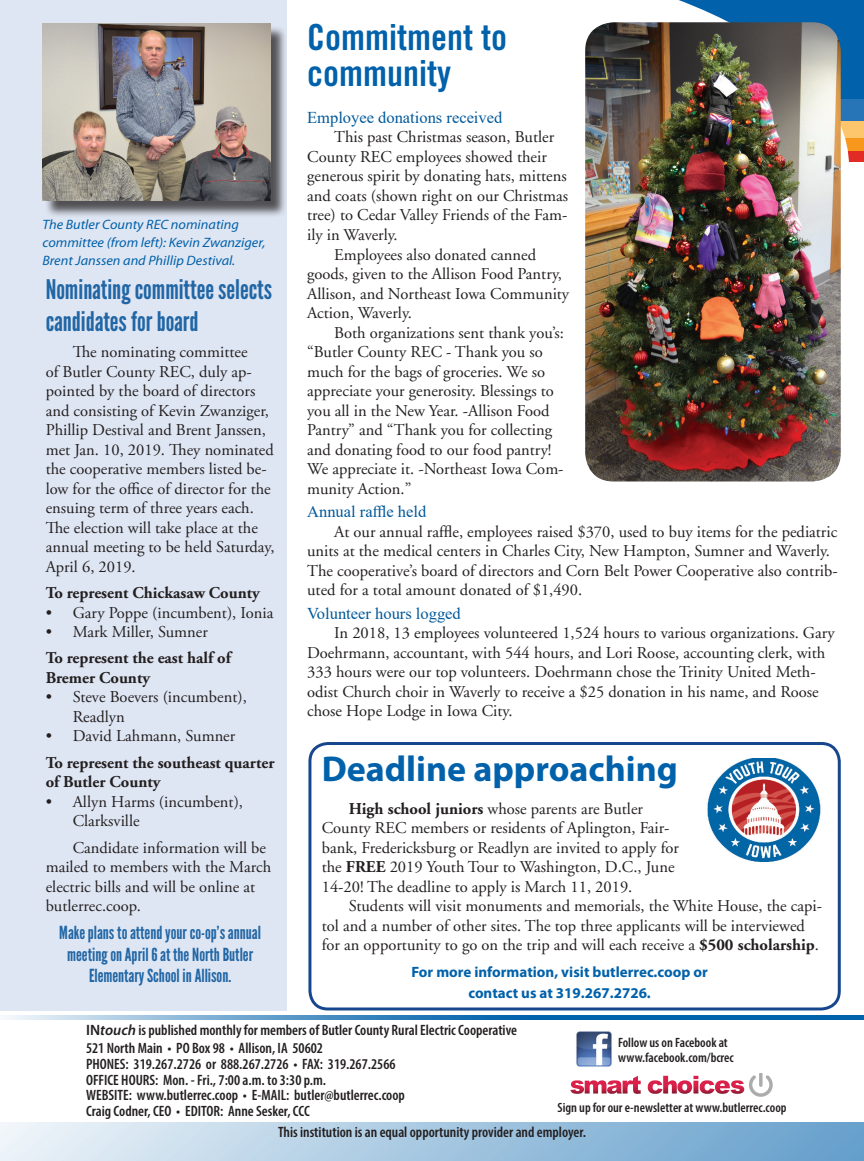
<style>
.page{position:relative;width:864px;height:1161px;background:#fff}
.page>*{position:absolute;margin:0;border:0;box-sizing:border-box;transform-origin:0 0}
.t1{font:36px/36px "Trade Gothic LT Std Bd Cn 20";color:#0161aa}
.t2{font:700 36px "Myriad Pro";color:#0161aa}
.t3{font:27px/32.4px "League Gothic";color:#2166a5}
.t4{font:18px/21.6px "League Gothic";color:#2166a5;text-align:center}
.t5{font:16.5px/19.5px "Adobe Garamond";color:#231f20}
.t6{font:16.5px/19.5px "Adobe Garamond Pro";color:#231f20}
.t7{font:700 16.5px/19.5px "Adobe Garamond Pro";color:#231f20}
.t8{font:16.5px "Times New Roman";color:#00599b}
.t9{font:600 condensed 15px/15.8px "Myriad Pro";color:#231f20}
.t10{font:700 15px/20.2px "Myriad Pro";color:#0161aa;text-align:center}
.t11{font:italic 13.65px/18px "Myriad Pro";color:#0161aa;scale:1.05 1}
.t12{font:600 condensed 13.5px/15px "Myriad Pro";color:#231f20}
.s1{font-weight:700}
.s2{font-stretch:normal}
.s3{font-style:italic;font-stretch:normal}
</style>
<div class="page">
<svg style="left:570px;top:1076px;width:71px;height:18px"></svg>
<svg style="left:648px;top:1073px;width:125px;height:24px"></svg>
<img style="left:576px;top:1031px;width:36px;height:36px">
<div style="left:0;top:1123px;width:864px;height:38px;background:linear-gradient(to right,#edf3f9,#639ecb)"></div>
<svg style="left:5px;top:1015px;width:859px;height:4px;background:#4189bf"></svg>
<div style="left:700px;top:137px;width:164px;height:16px;background:#f7981d"></div>
<div style="left:673px;top:99px;width:191px;height:32px;background:#2774b6"></div>
<div style="left:721px;top:151px;width:143px;height:11px;background:#e12c26"></div>
<div style="left:713px;top:121px;width:151px;height:17px;background:#fec66c"></div>
<svg style="left:679px;top:0;width:170px;height:162px;fill:#0161aa"></svg>
<div style="left:308px;top:742px;width:533px;height:268px;border:3px solid #16468d;border-radius:18px"></div>
<img style="left:585px;top:22px;width:256px;height:460px">
<div style="left:0;top:0;width:287px;height:1010px;background:#dfe6f3"></div>
<div style="left:45px;top:26px;width:243px;height:192px;background:#231f20;opacity:.75"></div>
<img style="left:42px;top:23px;width:228px;height:177px">
<img style="left:707px;top:759px;width:114px;height:103px">
<p class="t11" style="left:42px;top:216px;width:214px">The Butler County REC nominating committee (from left): Kevin Zwanziger,<br>Brent Janssen and Phillip Destival.</p>
<h2 class="t3" style="left:46px;top:273px;width:228px">Nominating committee selects candidates for board</h2>
<p class="t6" style="left:46px;top:343px;width:230px;text-indent:27px">The nominating committee<br>of Butler County REC, duly ap&shy;pointed by the board of directors and consisting of Kevin Zwanziger,<br>Phillip Destival and Brent Janssen, met Jan. 10, 2019. They nominated the cooperative members listed be&shy;low for the office of director for the ensuing term of three years each.<br>The election will take place at the annual meeting to be held Saturday,<br>April 6, 2019.</p>
<p class="t7" style="left:46px;top:584px;width:216px">To represent Chickasaw County</p>
<p class="t6" style="left:46px;top:603px;width:229px">• Gary Poppe (incumbent), Ionia</p>
<p class="t6" style="left:46px;top:623px;width:164px">• Mark Miller, Sumner</p>
<p class="t7" style="left:46px;top:649px;width:187px">To represent the east half of<br>Bremer County</p>
<p class="t6" style="left:73px;top:688px;width:176px;text-indent:-27px">• Steve Boevers (incumbent),<br>Readlyn</p>
<p class="t6" style="left:46px;top:727px;width:191px">• David Lahmann, Sumner</p>
<p class="t7" style="left:46px;top:753px;width:230px">To represent the southeast quarter of Butler County</p>
<p class="t6" style="left:73px;top:792px;width:172px;text-indent:-27px">• Allyn Harms (incumbent),<br>Clarksville</p>
<p class="t6" style="left:46px;top:838px;width:227px;text-indent:27px">Candidate information will be mailed to members with the March electric bills and will be online at butlerrec.coop.</p>
<p class="t4" style="left:59px;top:922px;width:203px">Make plans to attend your co-op’s annual meeting on April 6 at the North Butler<br>Elementary School in Allison.</p>
<h1 class="t1" style="left:307px;top:19px;width:201px">Commitment to community</h1>
<p class="t8" style="left:307px;top:106px;width:197px">Employee donations received</p>
<p class="t5" style="left:334px;top:128px;width:222px">This past Christmas season, Butler</p>
<p class="t5" style="left:307px;top:147px;width:241px">County REC employees showed their</p>
<p class="t5" style="left:307px;top:167px;width:261px">generous spirit by donating hats, mittens</p>
<p class="t5" style="left:307px;top:186px;width:262px">and coats (shown right on our Christmas</p>
<p class="t5" style="left:307px;top:206px;width:262px">tree) to Cedar Valley Friends of the Fam-</p>
<p class="t5" style="left:307px;top:225px;width:92px">ily in Waverly.</p>
<p class="t5" style="left:334px;top:245px;width:204px">Employees also donated canned</p>
<p class="t5" style="left:307px;top:264px;width:256px">goods, given to the Allison Food Pantry,</p>
<p class="t5" style="left:307px;top:284px;width:264px">Allison, and Northeast Iowa Community</p>
<p class="t5" style="left:307px;top:303px;width:106px">Action, Waverly.</p>
<p class="t5" style="left:334px;top:323px;width:231px">Both organizations sent thank you’s:</p>
<p class="t5" style="left:307px;top:342px;width:237px">“Butler County REC - Thank you so</p>
<p class="t5" style="left:307px;top:362px;width:239px">much for the bags of groceries. We so</p>
<p class="t5" style="left:307px;top:381px;width:248px">appreciate your generosity. Blessings to</p>
<p class="t5" style="left:307px;top:401px;width:244px">you all in the New Year. -Allison Food</p>
<p class="t5" style="left:307px;top:420px;width:246px">Pantry” and “Thank you for collecting</p>
<p class="t5" style="left:307px;top:440px;width:246px">and donating food to our food pantry!</p>
<p class="t5" style="left:307px;top:459px;width:258px">We appreciate it. -Northeast Iowa Com-</p>
<p class="t5" style="left:307px;top:479px;width:106px">munity Action.”</p>
<p class="t8" style="left:307px;top:500px;width:121px">Annual raffle held</p>
<p class="t5" style="left:307px;top:522px;width:532px;text-indent:27px">At our annual raffle, employees raised $370, used to buy items for the pediatric units at the medical centers in Charles City, New Hampton, Sumner and Waverly.<br>The cooperative’s board of directors and Corn Belt Power Cooperative also contrib&shy;uted for a total amount donated of $1,490.</p>
<p class="t8" style="left:307px;top:602px;width:155px">Volunteer hours logged</p>
<p class="t5" style="left:307px;top:624px;width:529px;text-indent:27px">In 2018, 13 employees volunteered 1,524 hours to various organizations. Gary Doehrmann, accountant, with 544 hours, and Lori Roose, accounting clerk, with 333 hours were our top volunteers. Doehrmann chose the Trinity United Meth&shy;odist Church choir in Waverly to receive a $25 donation in his name, and Roose chose Hope Lodge in Iowa City.</p>
<h1 class="t2" style="left:322px;top:745px;width:358px">Deadline approaching</h1>
<p class="t5" style="left:322px;top:799px;width:359px;text-indent:27px"><span class="s1">High school juniors</span> whose parents are Butler County REC members or residents of Aplington, Fair&shy;bank, Fredericksburg or Readlyn are invited to apply for the <span class="s1">FREE</span> 2019 Youth Tour to Washington, D.C., June 14-20! The deadline to apply is March 11, 2019.</p>
<p class="t5" style="left:322px;top:897px;width:502px;text-indent:27px">Students will visit monuments and memorials, the White House, the capi&shy;tol and a number of other sites. The top three applicants will be interviewed for an opportunity to go on the trip and will each receive a <span class="s1">$500 scholarship</span>.</p>
<p class="t10" style="left:411px;top:962px;width:298px">For more information, visit butlerrec.coop or contact us at 319.267.2726.</p>
<p class="t9" style="left:86px;top:1022px;width:432px"><span class="s2">IN</span><span class="s3">touch</span> is published monthly for members of Butler County Rural Electric Cooperative</p>
<p class="t9" style="left:86px;top:1040px;width:320px">521 North Main • PO Box 98 • Allison, IA 50602<br>PHONES: 319.267.2726 or 888.267.2726 • FAX: 319.267.2566<br>OFFICE HOURS: Mon. - Fri., 7:00 a.m. to 3:30 p.m.<br>WEBSITE: www.butlerrec.coop • E-MAIL: butler@butlerrec.coop Craig Codner, CEO • EDITOR: Anne Sesker, CCC</p>
<p class="t12" style="left:618px;top:1035px;width:117px">Follow us on Facebook at www.facebook.com/bcrec</p>
<p class="t12" style="left:558px;top:1100px;width:231px">Sign up for our e-newsletter at www.butlerrec.coop</p>
<p class="t9" style="left:278px;top:1124px;width:309px">This institution is an equal opportunity provider and employer.</p>
</div>
